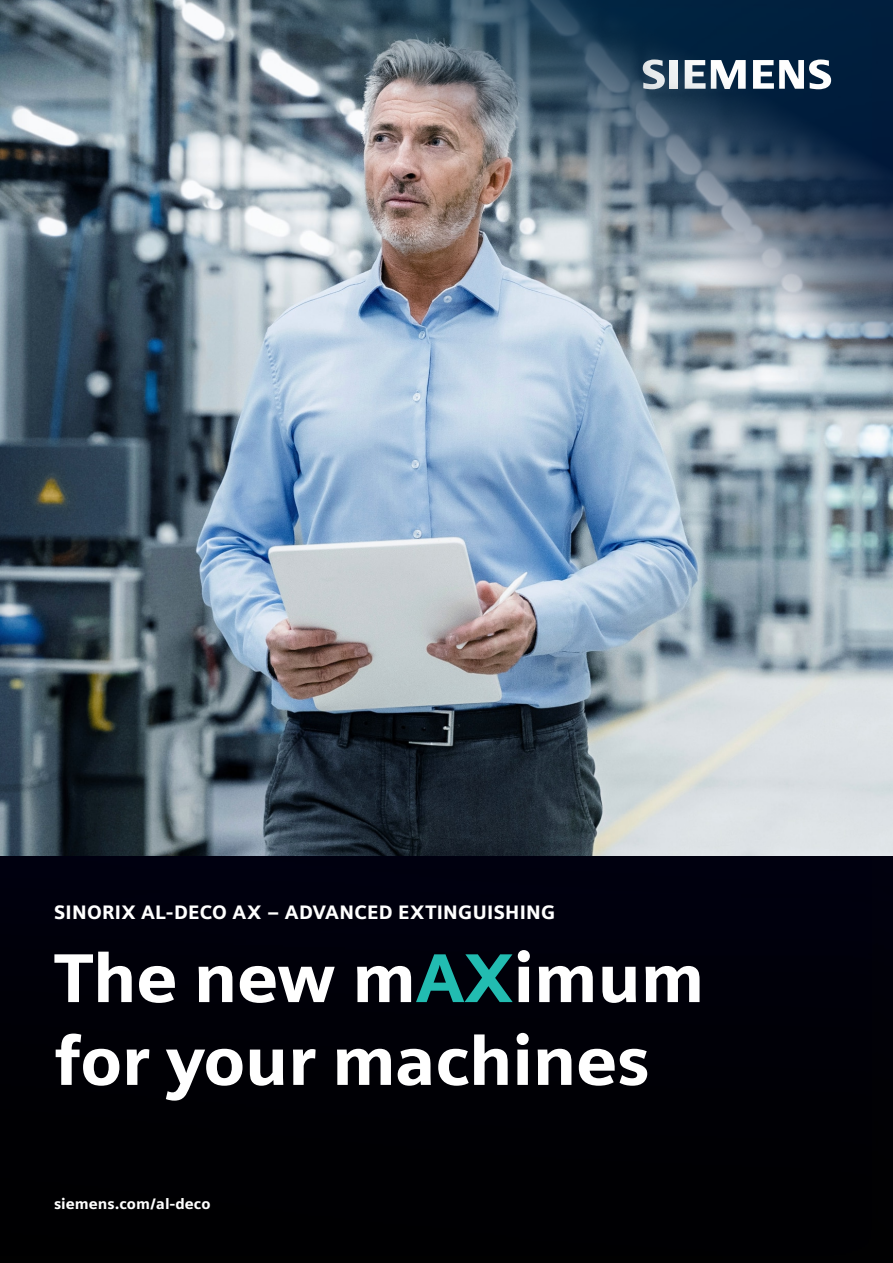
<style>
.page{position:relative;width:893px;height:1263px;background:#fff}
.page>*{position:absolute;margin:0;border:0;box-sizing:border-box;transform-origin:0 0}
._02__Headline_46pt_120{font:900 69px/82.8px "Siemens Sans";letter-spacing:-.01em;color:#fff}
._01__Topline_13pt_120___46pt_HL{font:900 19.5px "Siemens Sans";letter-spacing:.015em;color:#fff}
.t1{font:900 15px "Siemens Sans";color:#fff}
.s1{color:#22bcb1}
</style>
<div class="page">
<div style="left:0;top:856px;width:893px;height:407px;background:#000006"></div>
<img style="left:0;top:0;width:893px;height:856px">
<p class="_01__Topline_13pt_120___46pt_HL" style="left:54px;top:897px;width:503px">SINORIX AL-DECO AX ‒ ADVANCED EXTINGUISHING</p>
<p class="_02__Headline_46pt_120" style="left:54px;top:933px;width:652px">The new m<span class="s1">AX</span>imum for your machines</p>
<p class="t1" style="left:54px;top:1192px;width:158px">siemens.com/al-deco</p>
</div>
